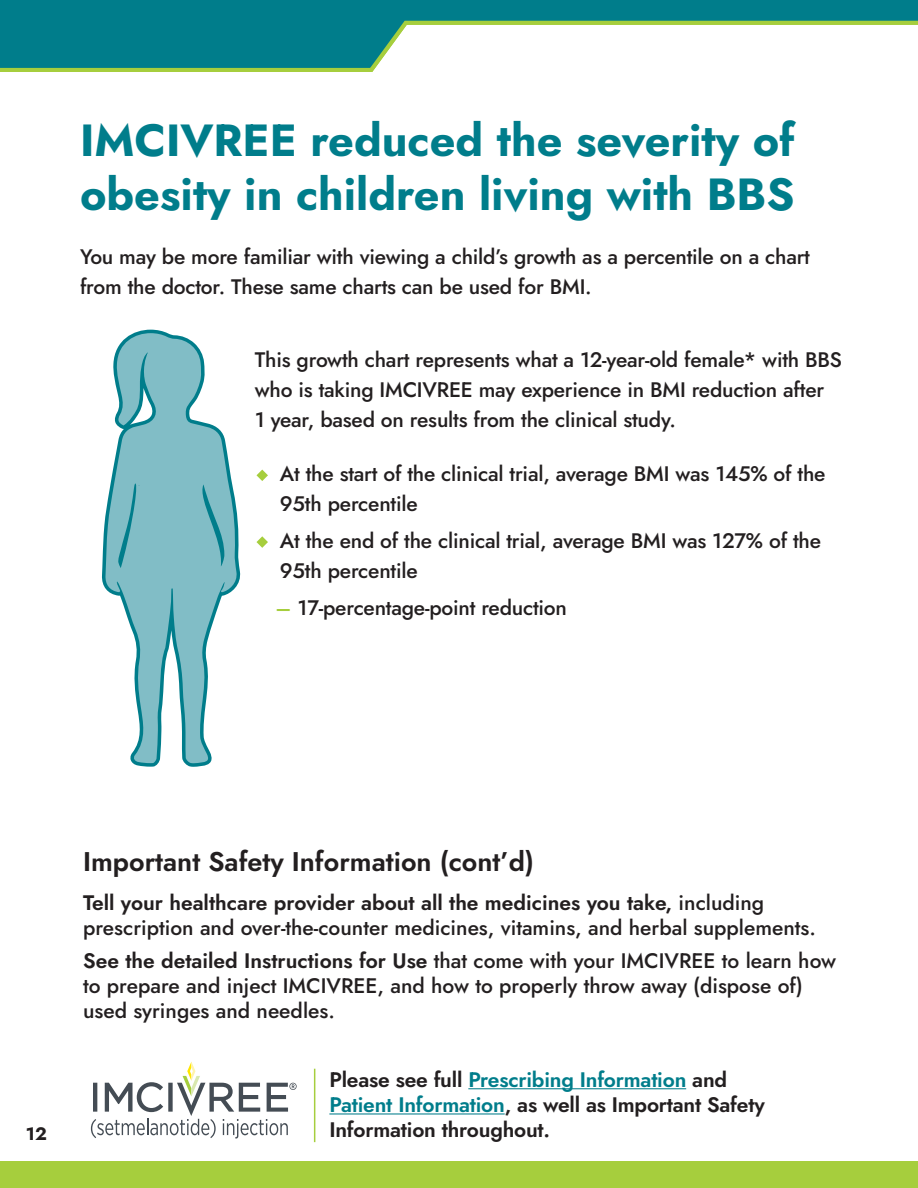
<style>
.page{position:relative;width:918px;height:1188px;background:#fff}
.page>*{position:absolute;margin:0;border:0;box-sizing:border-box;transform-origin:0 0}
.t1{font:700 45px/54px "Jost";color:#007d8b}
.t2{font:600 27px "Jost";color:#231f20}
.t3{font:500 21px/30px "Jost";letter-spacing:-.01em;color:#231f20}
.t4{font:600 21px/25.2px "Jost";letter-spacing:-.01em;color:#231f20}
.t5{font:700 18px "Jost";color:#231f20}
.s1{color:#a6ce3d}
.s2{font-weight:600}
.s3{color:#007d8b}
</style>
<div class="page">
<hr style="left:468px;top:1088px;width:218px;height:1px;background:#007d8b">
<hr style="left:329px;top:1113px;width:176px;height:2px;background:#007d8b">
<hr style="left:314px;top:1069px;width:1px;height:73px;background:#a6ce3d">
<svg style="left:91px;top:1062px;width:206px;height:77px"></svg>
<svg style="left:0;top:0;width:918px;height:72px"></svg>
<svg style="left:102px;top:330px;width:139px;height:437px;fill:#81bdc6"></svg>
<svg style="left:256px;top:470px;width:12px;height:11px"></svg>
<svg style="left:256px;top:536px;width:12px;height:12px"></svg>
<div style="left:0;top:1161px;width:918px;height:27px;background:#a6ce3d"></div>
<h1 class="t1" style="left:80px;top:114px;width:716px">IMCIVREE reduced the severity of obesity in children living with BBS</h1>
<p class="t3" style="left:80px;top:242px;width:731px">You may be more familiar with viewing a child’s growth as a percentile on a chart from the doctor. These same charts can be used for BMI.</p>
<p class="t3" style="left:255px;top:345px;width:589px">This growth chart represents what a 12-year-old female* with BBS who is taking IMCIVREE may experience in BMI reduction after<br>1 year, based on results from the clinical study.</p>
<p class="t3" style="left:280px;top:459px;width:547px">At the start of the clinical trial, average BMI was 145% of the<br>95th percentile</p>
<p class="t3" style="left:280px;top:526px;width:543px">At the end of the clinical trial, average BMI was 127% of the<br>95th percentile</p>
<p class="t3" style="left:275px;top:592px;width:293px"><span class="s1">–</span> 17-percentage-point reduction</p>
<p class="t5" style="left:26px;top:1121px;width:22px">12</p>
<p class="t2" style="left:83px;top:843px;width:453px">Important Safety Information (cont’d)</p>
<p class="t3" style="left:83px;top:890px;width:734px;line-height:25.5px"><span class="s2">Tell your healthcare provider about all the medicines you take,</span> including prescription and over-the-counter medicines, vitamins, and herbal supplements.</p>
<p class="t3" style="left:83px;top:948px;width:755px;line-height:25.5px"><span class="s2">See the detailed Instructions for Use</span> that come with your IMCIVREE to learn how to prepare and inject IMCIVREE, and how to properly throw away (dispose of) used syringes and needles.</p>
<p class="t4" style="left:329px;top:1067px;width:437px">Please see full <span class="s3">Prescribing Information</span> and<br><span class="s3">Patient Information</span>, as well as Important Safety<br>Information throughout.</p>
</div>
